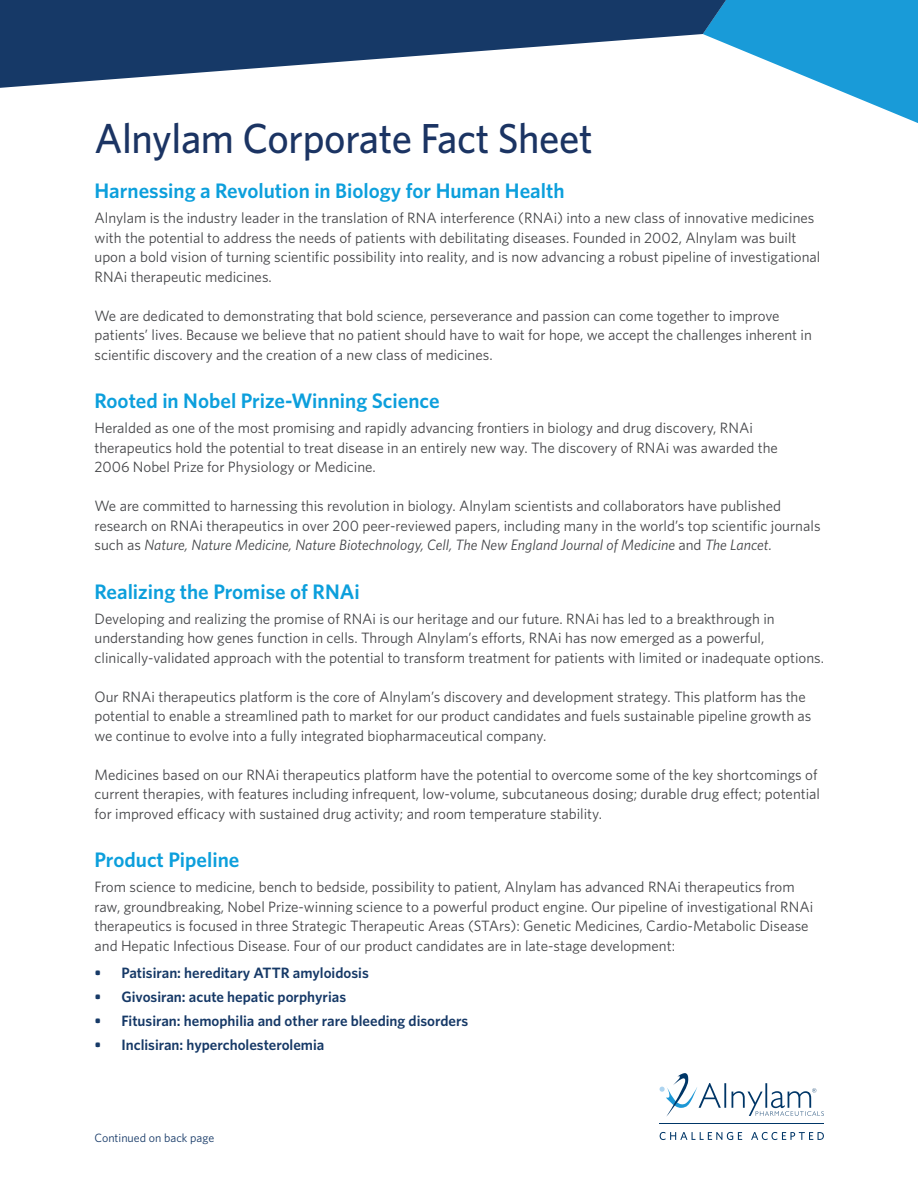
<style>
.page{position:relative;width:918px;height:1188px;background:#fff}
.page>*{position:absolute;margin:0;border:0;box-sizing:border-box;transform-origin:0 0}
.t1{font:500 42px "Whitney";letter-spacing:-.01em;color:#1b3463}
.t2{font:600 21px "Whitney";color:#0c9fdc}
.t3{font:15px/19.5px "Whitney";color:#444548}
.t4{font:600 15px "Whitney";color:#163967}
.t5{font:12px "Whitney";color:#163967}
.s1{font-style:italic}
</style>
<div class="page">
<svg style="left:660px;top:1073px;width:164px;height:44px"></svg>
<svg style="left:660px;top:1132px;width:82px;height:8px"></svg>
<svg style="left:751px;top:1132px;width:73px;height:8px"></svg>
<hr style="left:660px;top:1124px;width:164px;height:1px;background:#003667">
<svg style="left:726px;top:0;width:192px;height:123px"></svg>
<svg style="left:0;top:0;width:726px;height:88px;fill:#163967"></svg>
<h1 class="t1" style="left:94px;top:113px;width:500px">Alnylam Corporate Fact Sheet</h1>
<h2 class="t2" style="left:94px;top:178px;width:472px">Harnessing a Revolution in Biology for Human Health</h2>
<p class="t3" style="left:94px;top:208px;width:727px">Alnylam is the industry leader in the translation of RNA interference (RNAi) into a new class of innovative medicines with the potential to address the needs of patients with debilitating diseases. Founded in 2002, Alnylam was built upon a bold vision of turning scientific possibility into reality, and is now advancing a robust pipeline of investigational RNAi therapeutic medicines.</p>
<p class="t3" style="left:94px;top:305px;width:719px">We are dedicated to demonstrating that bold science, perseverance and passion can come together to improve patients’ lives. Because we believe that no patient should have to wait for hope, we accept the challenges inherent in scientific discovery and the creation of a new class of medicines.</p>
<h2 class="t2" style="left:94px;top:388px;width:347px">Rooted in Nobel Prize-Winning Science</h2>
<p class="t3" style="left:94px;top:418px;width:685px">Heralded as one of the most promising and rapidly advancing frontiers in biology and drug discovery, RNAi therapeutics hold the potential to treat disease in an entirely new way. The discovery of RNAi was awarded the<br>2006 Nobel Prize for Physiology or Medicine.</p>
<p class="t3" style="left:94px;top:496px;width:728px">We are committed to harnessing this revolution in biology. Alnylam scientists and collaborators have published research on RNAi therapeutics in over 200 peer-reviewed papers, including many in the world’s top scientific journals such as <span class="s1">Nature, Nature Medicine, Nature Biotechnology, Cell, The New England Journal of Medicine</span> and <span class="s1">The Lancet.</span></p>
<h2 class="t2" style="left:94px;top:579px;width:267px">Realizing the Promise of RNAi</h2>
<p class="t3" style="left:94px;top:608px;width:731px">Developing and realizing the promise of RNAi is our heritage and our future. RNAi has led to a breakthrough in understanding how genes function in cells. Through Alnylam’s efforts, RNAi has now emerged as a powerful, clinically-validated approach with the potential to transform treatment for patients with limited or inadequate options.</p>
<p class="t3" style="left:94px;top:686px;width:719px">Our RNAi therapeutics platform is the core of Alnylam’s discovery and development strategy. This platform has the potential to enable a streamlined path to market for our product candidates and fuels sustainable pipeline growth as we continue to evolve into a fully integrated biopharmaceutical company.</p>
<p class="t3" style="left:94px;top:764px;width:727px">Medicines based on our RNAi therapeutics platform have the potential to overcome some of the key shortcomings of current therapies, with features including infrequent, low-volume, subcutaneous dosing; durable drug effect; potential for improved efficacy with sustained drug activity; and room temperature stability.</p>
<h2 class="t2" style="left:94px;top:847px;width:146px">Product Pipeline</h2>
<p class="t3" style="left:94px;top:877px;width:720px">From science to medicine, bench to bedside, possibility to patient, Alnylam has advanced RNAi therapeutics from raw, groundbreaking, Nobel Prize-winning science to a powerful product engine. Our pipeline of investigational RNAi therapeutics is focused in three Strategic Therapeutic Areas (STArs): Genetic Medicines, Cardio-Metabolic Disease and Hepatic Infectious Disease. Four of our product candidates are in late-stage development:</p>
<p class="t4" style="left:94px;top:963px;width:276px">• Patisiran: hereditary ATTR amyloidosis</p>
<p class="t4" style="left:94px;top:987px;width:253px">• Givosiran: acute hepatic porphyrias</p>
<p class="t4" style="left:94px;top:1011px;width:375px">• Fitusiran: hemophilia and other rare bleeding disorders</p>
<p class="t4" style="left:94px;top:1035px;width:231px">• Inclisiran: hypercholesterolemia</p>
<p class="t5" style="left:94px;top:1130px;width:121px">Continued on back page</p>
</div>
